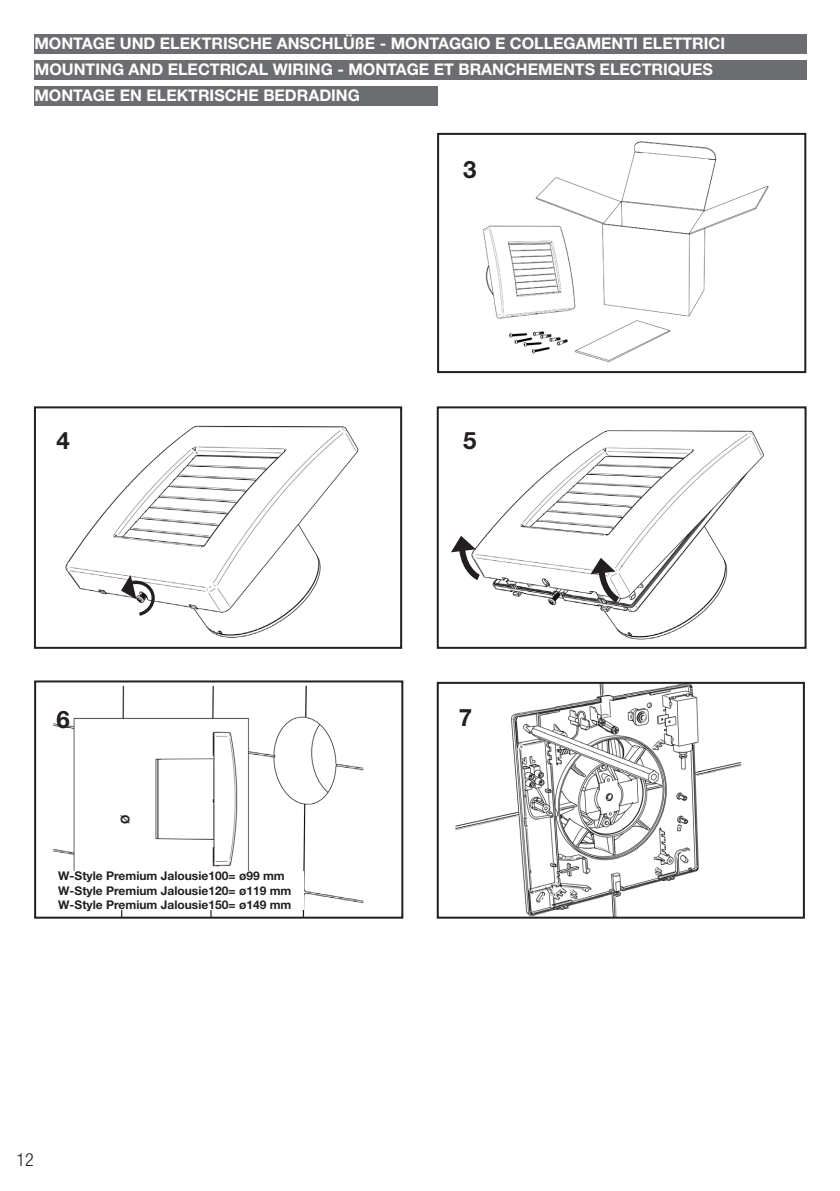
<style>
.page{position:relative;width:840px;height:1191px;background:#fff}
.page>*{position:absolute;margin:0;border:0;box-sizing:border-box;transform-origin:0 0}
.t1{font:700 24px "Helvetica Neue LT Std";color:#231f20}
.t2{font:300 condensed 18px "Helvetica Neue LT Std";color:#231f20}
.t3{font:700 16px "Helvetica Neue LT Std";color:#fff}
.t4{font:700 12px "Helvetica Neue LT Std";color:#231f20}
</style>
<div class="page">
<img style="left:65px;top:425px;width:294px;height:213px">
<div style="left:34px;top:406px;width:368px;height:243px;border:2px solid #231f20"></div>
<img style="left:53px;top:685px;width:311px;height:230px">
<div style="left:34px;top:680px;width:369px;height:238px;border:2px solid #231f20"></div>
<div style="left:58px;top:871px;width:246px;height:39px;background:#fff"></div>
<img style="left:484px;top:430px;width:280px;height:210px">
<div style="left:436px;top:406px;width:370px;height:243px;border:2px solid #231f20"></div>
<svg style="left:451px;top:536px;width:33px;height:44px"></svg>
<svg style="left:590px;top:558px;width:33px;height:48px"></svg>
<img style="left:483px;top:141px;width:286px;height:222px">
<div style="left:437px;top:133px;width:368px;height:240px;border:2px solid #231f20"></div>
<img style="left:455px;top:685px;width:287px;height:230px">
<div style="left:436px;top:682px;width:368px;height:236px;border:2px solid #231f20"></div>
<svg style="left:116px;top:574px;width:39px;height:44px"></svg>
<div style="left:485px;top:136px;width:41px;height:41px;background:#fff"></div>
<div style="left:34px;top:34px;width:772px;height:20px;background:#6c6d70"></div>
<div style="left:34px;top:60px;width:773px;height:19px;background:#6c6d70"></div>
<div style="left:34px;top:86px;width:403px;height:19px;background:#6c6d70"></div>
<p class="t3" style="left:34px;top:33px;width:692px">MONTAGE UND ELEKTRISCHE ANSCHLÜßE - MONTAGGIO E COLLEGAMENTI ELETTRICI</p>
<p class="t3" style="left:35px;top:59px;width:679px">MOUNTING AND ELECTRICAL WIRING - MONTAGE ET BRANCHEMENTS ELECTRIQUES</p>
<p class="t3" style="left:34px;top:85px;width:327px">MONTAGE EN ELEKTRISCHE BEDRADING</p>
<p class="t1" style="left:56px;top:425px;width:15px">4</p>
<p class="t1" style="left:56px;top:704px;width:15px">6</p>
<p class="t4" style="left:117px;top:823px;width:11px;rotate:-90deg">Ø</p>
<p class="t4" style="left:58px;top:868px;width:228px">W-Style Premium Jalousie100= ø99 mm</p>
<p class="t4" style="left:58px;top:883px;width:234px">W-Style Premium Jalousie120= ø119 mm</p>
<p class="t4" style="left:58px;top:897px;width:234px">W-Style Premium Jalousie150= ø149 mm</p>
<p class="t2" style="left:17px;top:1148px;width:19px">12</p>
<p class="t1" style="left:463px;top:154px;width:15px">3</p>
<p class="t1" style="left:463px;top:425px;width:15px">5</p>
<p class="t1" style="left:458px;top:703px;width:15px">7</p>
</div>
